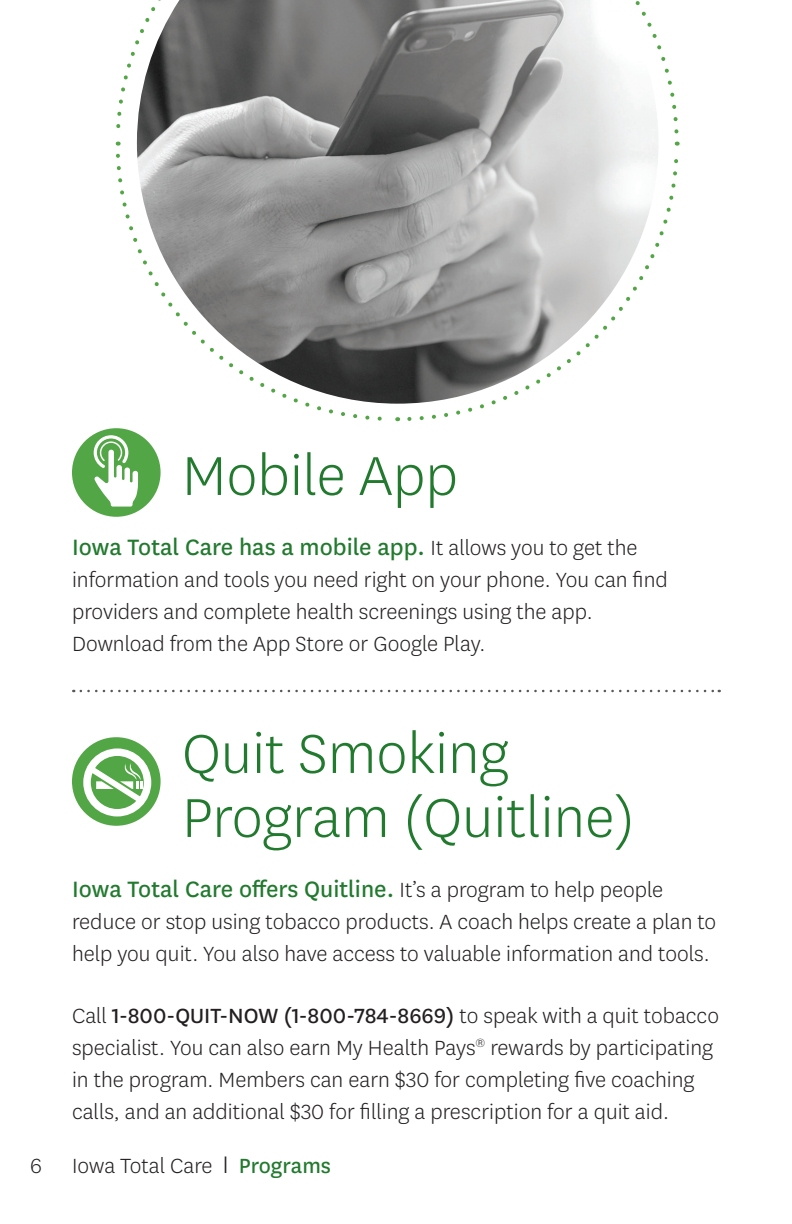
<style>
.page{position:relative;width:792px;height:1224px;background:#fff}
.page>*{position:absolute;margin:0;border:0;box-sizing:border-box;transform-origin:0 0}
.t1{font:300 64px/64px "Centene Sans";color:#217a2e}
.t2{font:26px "Centene Sans";color:#217a2e}
.t3{font:300 24px/32px "Centene Sans";color:#231f20}
.s1{font-weight:300;font-size:24px;color:#231f20}
.s2{font-weight:400}
.s3{font-size:28px}
.s4{font-weight:400;color:#217a2e}
</style>
<div class="page">
<div style="left:72px;top:737px;width:89px;height:89px;background:#52a645;border-radius:50%"></div>
<svg style="left:83px;top:748px;width:68px;height:68px"></svg>
<div style="left:72px;top:428px;width:89px;height:89px;background:#52a645;border-radius:50%"></div>
<svg style="left:92px;top:435px;width:49px;height:72px"></svg>
<svg style="left:81px;top:690px;width:639px;height:2px"></svg>
<img style="left:137px;top:0;width:521px;height:404px">
<svg style="left:405px;top:146px;width:274px;height:275px"></svg>
<svg style="left:116px;top:0;width:273px;height:142px"></svg>
<svg style="left:116px;top:152px;width:279px;height:269px"></svg>
<svg style="left:397px;top:0;width:282px;height:136px"></svg>
<h3 class="t1" style="left:182px;top:442px;width:278px">Mobile App</h3>
<p class="t2" style="left:72px;top:530px;width:567px">Iowa Total Care has a mobile app. <span class="s1">It allows you to get the</span></p>
<p class="t3" style="left:72px;top:563px;width:597px">information and tools you need right on your phone. You can find providers and complete health screenings using the app.<br>Download from the App Store or Google Play.</p>
<h3 class="t1" style="left:182px;top:720px;width:455px">Quit Smoking<br>Program (Quitline)</h3>
<p class="t2" style="left:72px;top:872px;width:593px">Iowa Total Care offers Quitline. <span class="s1">It’s a program to help people</span></p>
<p class="t3" style="left:72px;top:905px;width:646px">reduce or stop using tobacco products. A coach helps create a plan to help you quit. You also have access to valuable information and tools.</p>
<p class="t3" style="left:72px;top:999px;width:649px">Call <span class="s2">1-800-QUIT-NOW (1-800-784-8669)</span> to speak with a quit tobacco specialist. You can also earn My Health Pays<sup>®</sup> rewards by participating in the program. Members can earn $30 for completing five coaching calls, and an additional $30 for filling a prescription for a quit aid.</p>
<p class="t3" style="left:30px;top:1149px;width:13px">6</p>
<p class="t3" style="left:72px;top:1149px;width:260px">Iowa Total Care <span class="s3">I</span> <span class="s4">Programs</span></p>
</div>
